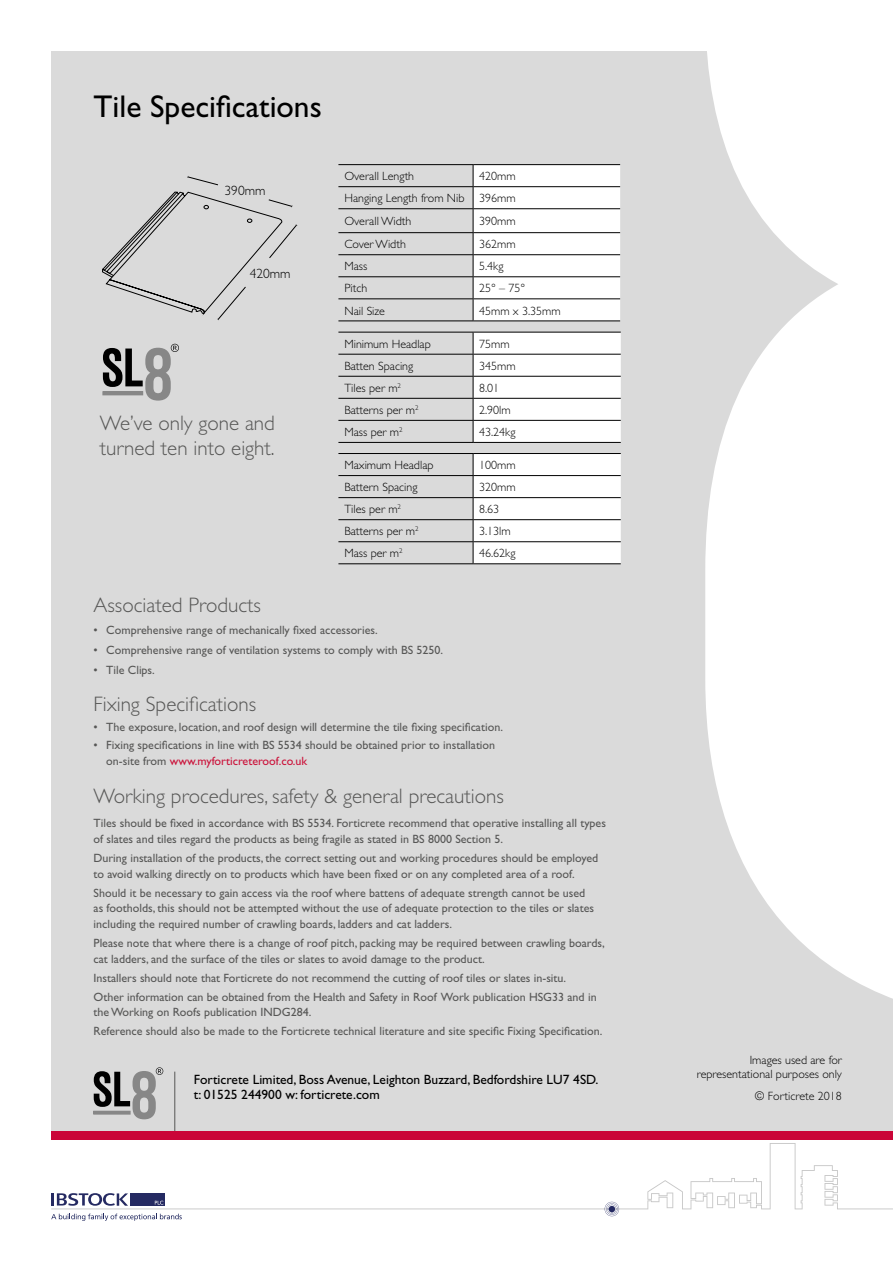
<style>
.page{position:relative;width:893px;height:1263px;background:#fff}
.page>*{position:absolute;margin:0;border:0;box-sizing:border-box;transform-origin:0 0}
.t1{font:31.5px "Gill Sans CE";color:#000}
.t2{font:300 21px/25.2px "Gill Sans CE";color:#575756}
.t3{font:13.5px/15px "Gill Sans CE";color:#000}
.t4{font:300 13.5px "Gill Sans CE";color:#000}
.t5{font:12px/15.8px "Gill Sans CE";color:#575756}
.t6{font:300 12px/22.5px "Gill Sans CE";color:#000;text-align:justify}
.s1{color:#cb123a}
</style>
<div class="page">
<div style="left:51px;top:51px;width:842px;height:1080px;background:#dadada"></div>
<hr style="left:338px;top:186px;width:135px;height:1px;background:#000">
<hr style="left:338px;top:208px;width:135px;height:1px;background:#000">
<hr style="left:338px;top:232px;width:135px;height:1px;background:#000">
<hr style="left:338px;top:254px;width:135px;height:1px;background:#000">
<hr style="left:338px;top:276px;width:135px;height:1px;background:#000">
<hr style="left:338px;top:298px;width:135px;height:1px;background:#000">
<hr style="left:338px;top:320px;width:135px;height:1px;background:#000">
<hr style="left:473px;top:164px;width:147px;height:1px;background:#000">
<hr style="left:338px;top:164px;width:135px;height:1px;background:#000">
<svg style="left:473px;top:165px;width:147px;height:156px;background:#f2f2f2"></svg>
<hr style="left:338px;top:398px;width:135px;height:1px;background:#000">
<hr style="left:338px;top:420px;width:135px;height:1px;background:#000">
<hr style="left:338px;top:442px;width:135px;height:1px;background:#000">
<hr style="left:473px;top:442px;width:148px;height:1px;background:#000">
<hr style="left:338px;top:332px;width:135px;height:1px;background:#000">
<hr style="left:338px;top:354px;width:135px;height:1px;background:#000">
<hr style="left:338px;top:376px;width:135px;height:1px;background:#000">
<svg style="left:473px;top:332px;width:148px;height:110px;background:#f0f0f0"></svg>
<hr style="left:338px;top:453px;width:135px;height:1px;background:#000">
<hr style="left:338px;top:475px;width:135px;height:1px;background:#000">
<hr style="left:338px;top:497px;width:135px;height:1px;background:#000">
<hr style="left:338px;top:519px;width:135px;height:1px;background:#000">
<hr style="left:338px;top:541px;width:135px;height:1px;background:#000">
<svg style="left:473px;top:453px;width:148px;height:110px;background:#efefef"></svg>
<hr style="left:338px;top:563px;width:135px;height:1px;background:#000">
<hr style="left:473px;top:563px;width:148px;height:1px;background:#000">
<svg style="left:103px;top:344px;width:76px;height:57px"></svg>
<svg style="left:102px;top:176px;width:195px;height:144px"></svg>
<hr style="left:174px;top:1071px;width:1px;height:64px;background:#575756">
<div style="left:93px;top:1111px;width:37px;height:3px;border:1px solid #878787"></div>
<svg style="left:94px;top:1067px;width:69px;height:52px"></svg>
<div style="left:51px;top:1131px;width:842px;height:9px;background:#ca0538"></div>
<svg style="left:705px;top:51px;width:188px;height:948px;fill:#fff"></svg>
<svg style="left:51px;top:1143px;width:842px;height:66px"></svg>
<svg style="left:605px;top:1202px;width:14px;height:14px"></svg>
<svg style="left:51px;top:1213px;width:131px;height:8px"></svg>
<svg style="left:51px;top:1193px;width:77px;height:13px"></svg>
<div style="left:130px;top:1193px;width:35px;height:13px;background:#252a62"></div>
<svg style="left:155px;top:1201px;width:8px;height:3px"></svg>
<h1 class="t1" style="left:94px;top:89px;width:230px">Tile Specifications</h1>
<p class="t4" style="left:225px;top:183px;width:42px">390mm</p>
<p class="t4" style="left:250px;top:266px;width:42px">420mm</p>
<h2 class="t2" style="left:100px;top:410px;width:177px">We’ve only gone and turned ten into eight.</h2>
<p class="t6" style="left:344px;top:165px;width:71px">Overall Length</p>
<p class="t6" style="left:344px;top:165px;width:173px;text-indent:135px">420mm Hanging Length from Nib 396mm Overall Width</p>
<p class="t6" style="left:479px;top:210px;width:38px">390mm</p>
<p class="t6" style="left:344px;top:233px;width:63px">Cover Width</p>
<p class="t6" style="left:479px;top:233px;width:38px">362mm</p>
<p class="t6" style="left:344px;top:255px;width:24px">Mass</p>
<p class="t6" style="left:479px;top:255px;width:26px">5.4kg</p>
<p class="t6" style="left:344px;top:277px;width:24px">Pitch</p>
<p class="t6" style="left:479px;top:277px;width:48px">25° – 75°</p>
<p class="t6" style="left:344px;top:299px;width:42px">Nail Size</p>
<p class="t6" style="left:479px;top:299px;width:83px">45mm x 3.35mm</p>
<p class="t6" style="left:344px;top:332px;width:88px">Minimum Headlap</p>
<p class="t6" style="left:479px;top:332px;width:32px">75mm</p>
<p class="t6" style="left:344px;top:355px;width:70px">Batten Spacing</p>
<p class="t6" style="left:479px;top:355px;width:38px">345mm</p>
<p class="t6" style="left:344px;top:377px;width:58px">Tiles per m<sup>2</sup></p>
<p class="t6" style="left:479px;top:377px;width:22px">8.01</p>
<p class="t6" style="left:344px;top:399px;width:76px">Batterns per m<sup>2</sup></p>
<p class="t6" style="left:479px;top:399px;width:33px">2.90lm</p>
<p class="t6" style="left:344px;top:421px;width:60px">Mass per m<sup>2</sup></p>
<p class="t6" style="left:479px;top:421px;width:38px">43.24kg</p>
<p class="t6" style="left:344px;top:454px;width:91px">Maximum Headlap</p>
<p class="t6" style="left:479px;top:454px;width:38px">100mm</p>
<p class="t6" style="left:344px;top:476px;width:75px">Battern Spacing</p>
<p class="t6" style="left:479px;top:476px;width:38px">320mm</p>
<p class="t6" style="left:344px;top:498px;width:58px">Tiles per m<sup>2</sup></p>
<p class="t6" style="left:479px;top:498px;width:22px">8.63</p>
<p class="t6" style="left:344px;top:520px;width:76px">Batterns per m<sup>2</sup></p>
<p class="t6" style="left:479px;top:520px;width:33px">3.13lm</p>
<p class="t6" style="left:344px;top:542px;width:60px">Mass per m<sup>2</sup></p>
<p class="t6" style="left:479px;top:542px;width:38px">46.62kg</p>
<h2 class="t2" style="left:94px;top:592px;width:169px">Associated Products</h2>
<p class="t5" style="left:94px;top:622px;width:286px">• Comprehensive range of mechanically fixed accessories.</p>
<p class="t5" style="left:94px;top:642px;width:351px">• Comprehensive range of ventilation systems to comply with BS 5250.</p>
<p class="t5" style="left:94px;top:662px;width:63px">• Tile Clips.</p>
<h2 class="t2" style="left:94px;top:692px;width:164px">Fixing Specifications</h2>
<p class="t5" style="left:94px;top:719px;width:411px">• The exposure, location, and roof design will determine the tile fixing specification.</p>
<p class="t5" style="left:106px;top:737px;width:390px;text-indent:-13px">• Fixing specifications in line with BS 5534 should be obtained prior to installation on-site from <span class="s1">www.myforticreteroof.co.uk</span></p>
<h2 class="t2" style="left:94px;top:783px;width:412px">Working procedures, safety &amp; general precautions</h2>
<p class="t5" style="left:94px;top:815px;width:514px">Tiles should be fixed in accordance with BS 5534. Forticrete recommend that operative installing all types of slates and tiles regard the products as being fragile as stated in BS 8000 Section 5.</p>
<p class="t5" style="left:94px;top:850px;width:506px">During installation of the products, the correct setting out and working procedures should be employed to avoid walking directly on to products which have been fixed or on any completed area of a roof.</p>
<p class="t5" style="left:94px;top:885px;width:502px">Should it be necessary to gain access via the roof where battens of adequate strength cannot be used as footholds, this should not be attempted without the use of adequate protection to the tiles or slates including the required number of crawling boards, ladders and cat ladders.</p>
<p class="t5" style="left:94px;top:935px;width:513px">Please note that where there is a change of roof pitch, packing may be required between crawling boards, cat ladders, and the surface of the tiles or slates to avoid damage to the product.</p>
<p class="t5" style="left:94px;top:968px;width:505px;line-height:18.9px">Installers should note that Forticrete do not recommend the cutting of roof tiles or slates in-situ.<br>Other information can be obtained from the Health and Safety in Roof Work publication HSG33 and in</p>
<p class="t5" style="left:94px;top:1003px;width:510px;line-height:18.9px">the Working on Roofs publication INDG284.<br>Reference should also be made to the Forticrete technical literature and site specific Fixing Specification.</p>
<p class="t3" style="left:194px;top:1072px;width:406px">Forticrete Limited, Boss Avenue, Leighton Buzzard, Bedfordshire LU7 4SD. t: 01525 244900 w: forticrete.com</p>
<p class="t6" style="left:697px;top:1053px;width:147px;line-height:13.5px;text-align:right">Images used are for representational purposes only</p>
<p class="t6" style="left:755px;top:1084px;width:88px">© Forticrete 2018</p>
</div>
